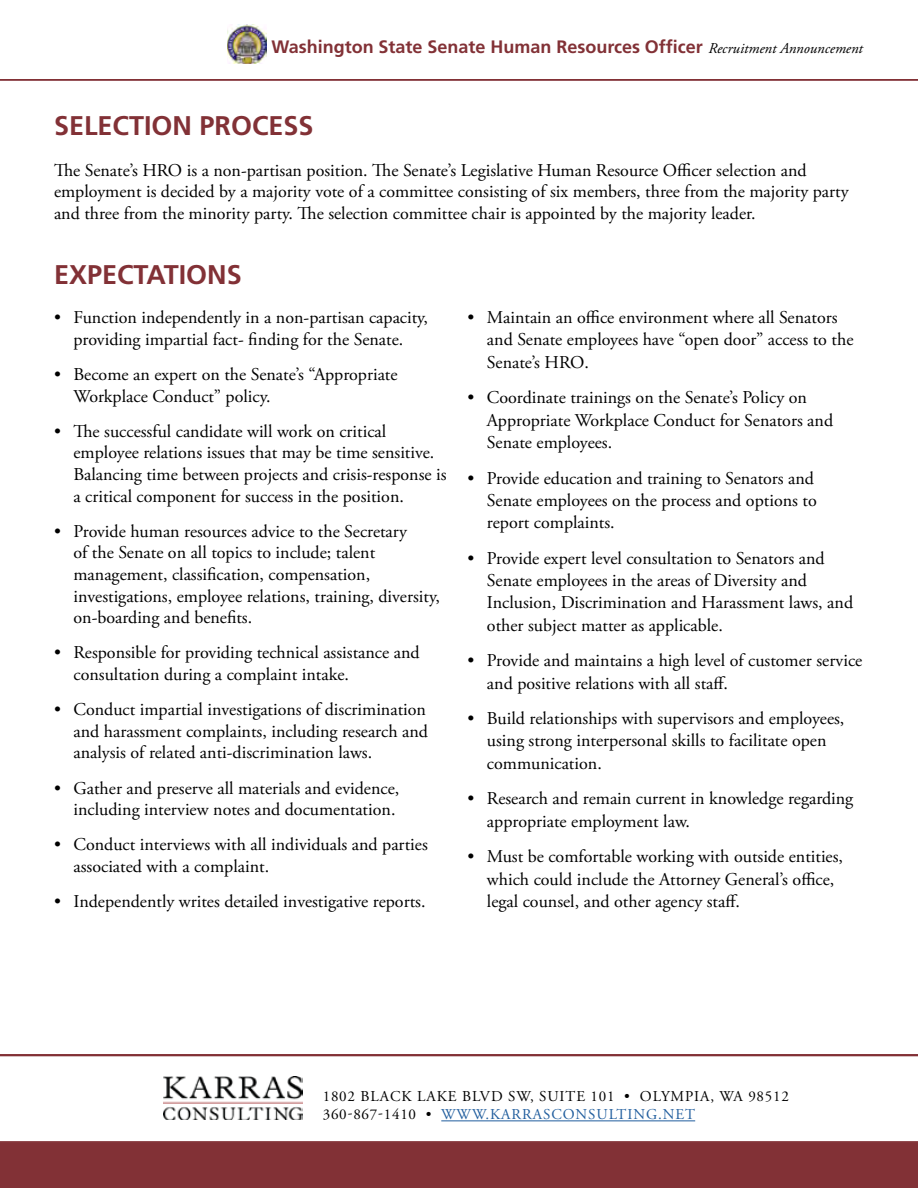
<style>
.page{position:relative;width:918px;height:1188px;background:#fff}
.page>*{position:absolute;margin:0;border:0;box-sizing:border-box;transform-origin:0 0}
.t1{font:700 27px "Frutiger";color:#823136}
.t2{font:18px/21.6px "Adobe Garamond Pro";color:#000}
.t3{font:700 18px "Frutiger";color:#823136}
.t4{font:15px/18px "Adobe Garamond Pro";letter-spacing:.065em;color:#000}
.s1{font-family:"Adobe Garamond Pro";font-weight:400;font-style:italic;font-size:15px;color:#000}
.s2{color:#215e9e}
</style>
<div class="page">
<svg style="left:0;top:1054px;width:918px;height:88px"></svg>
<img style="left:163px;top:1077px;width:139px;height:42px">
<img style="left:227px;top:24px;width:40px;height:39px">
<hr style="left:441px;top:1120px;width:254px;height:1px;background:#215e9e">
<hr style="left:0;top:79px;width:918px;height:2px;background:#823136">
<div style="left:0;top:1142px;width:918px;height:46px;background:#823136"></div>
<hr style="left:0;top:1055px;width:918px;height:1px;background:#823136">
<p class="t3" style="left:271px;top:36px;width:593px">Washington State Senate Human Resources Officer <span class="s1">Recruitment Announcement</span></p>
<h1 class="t1" style="left:54px;top:110px;width:261px">SELECTION PROCESS</h1>
<p class="t2" style="left:54px;top:160px;width:796px">The Senate’s HRO is a non-partisan position. The Senate’s Legislative Human Resource Officer selection and employment is decided by a majority vote of a committee consisting of six members, three from the majority party and three from the minority party. The selection committee chair is appointed by the majority leader.</p>
<h1 class="t1" style="left:54px;top:259px;width:189px">EXPECTATIONS</h1>
<p class="t2" style="left:54px;top:307px;width:376px;text-align:center">• Function independently in a non-partisan capacity, providing impartial fact- finding for the Senate.</p>
<p class="t2" style="left:73px;top:364px;width:326px;text-indent:-19px">• Become an expert on the Senate’s “Appropriate<br>Workplace Conduct” policy.</p>
<p class="t2" style="left:73px;top:421px;width:375px;text-indent:-19px">• The successful candidate will work on critical employee relations issues that may be time sensitive.<br>Balancing time between projects and crisis-response is a critical component for success in the position.</p>
<p class="t2" style="left:73px;top:521px;width:368px;text-indent:-19px">• Provide human resources advice to the Secretary<br>of the Senate on all topics to include; talent management, classification, compensation, investigations, employee relations, training, diversity, on-boarding and benefits.</p>
<p class="t2" style="left:73px;top:643px;width:348px;text-indent:-19px">• Responsible for providing technical assistance and consultation during a complaint intake.</p>
<p class="t2" style="left:73px;top:699px;width:356px;text-align:justify;text-indent:-19px">• Conduct impartial investigations of discrimination and harassment complaints, including research and analysis of related anti-discrimination laws.</p>
<p class="t2" style="left:54px;top:778px;width:347px;text-align:right">• Gather and preserve all materials and evidence, including interview notes and documentation.</p>
<p class="t2" style="left:73px;top:834px;width:356px;text-indent:-19px">• Conduct interviews with all individuals and parties associated with a complaint.</p>
<p class="t2" style="left:54px;top:891px;width:373px">• Independently writes detailed investigative reports.</p>
<p class="t2" style="left:487px;top:307px;width:368px;line-height:22.2px;text-indent:-19px">• Maintain an office environment where all Senators and Senate employees have “open door” access to the<br>Senate’s HRO.</p>
<p class="t2" style="left:487px;top:387px;width:348px;line-height:22.2px;text-indent:-19px">• Coordinate trainings on the Senate’s Policy on<br>Appropriate Workplace Conduct for Senators and<br>Senate employees.</p>
<p class="t2" style="left:487px;top:467px;width:331px;line-height:22.2px;text-indent:-19px">• Provide education and training to Senators and<br>Senate employees on the process and options to report complaints.</p>
<p class="t2" style="left:487px;top:548px;width:368px;line-height:22.2px;text-indent:-19px">• Provide expert level consultation to Senators and Senate employees in the areas of Diversity and Inclusion, Discrimination and Harassment laws, and other subject matter as applicable.</p>
<p class="t2" style="left:487px;top:650px;width:377px;line-height:22.2px;text-indent:-19px">• Provide and maintains a high level of customer service and positive relations with all staff.</p>
<p class="t2" style="left:487px;top:708px;width:359px;line-height:22.2px;text-indent:-19px">• Build relationships with supervisors and employees, using strong interpersonal skills to facilitate open communication.</p>
<p class="t2" style="left:487px;top:788px;width:368px;line-height:22.2px;text-indent:-19px">• Research and remain current in knowledge regarding appropriate employment law.</p>
<p class="t2" style="left:487px;top:846px;width:358px;line-height:22.2px;text-indent:-19px">• Must be comfortable working with outside entities, which could include the Attorney General’s office, legal counsel, and other agency staff.</p>
<p class="t4" style="left:323px;top:1088px;width:468px">1802 BLACK LAKE BLVD SW, SUITE 101 • OLYMPIA, WA 98512<br>360-867-1410 • <span class="s2">WWW.KARRASCONSULTING.NET</span></p>
</div>
